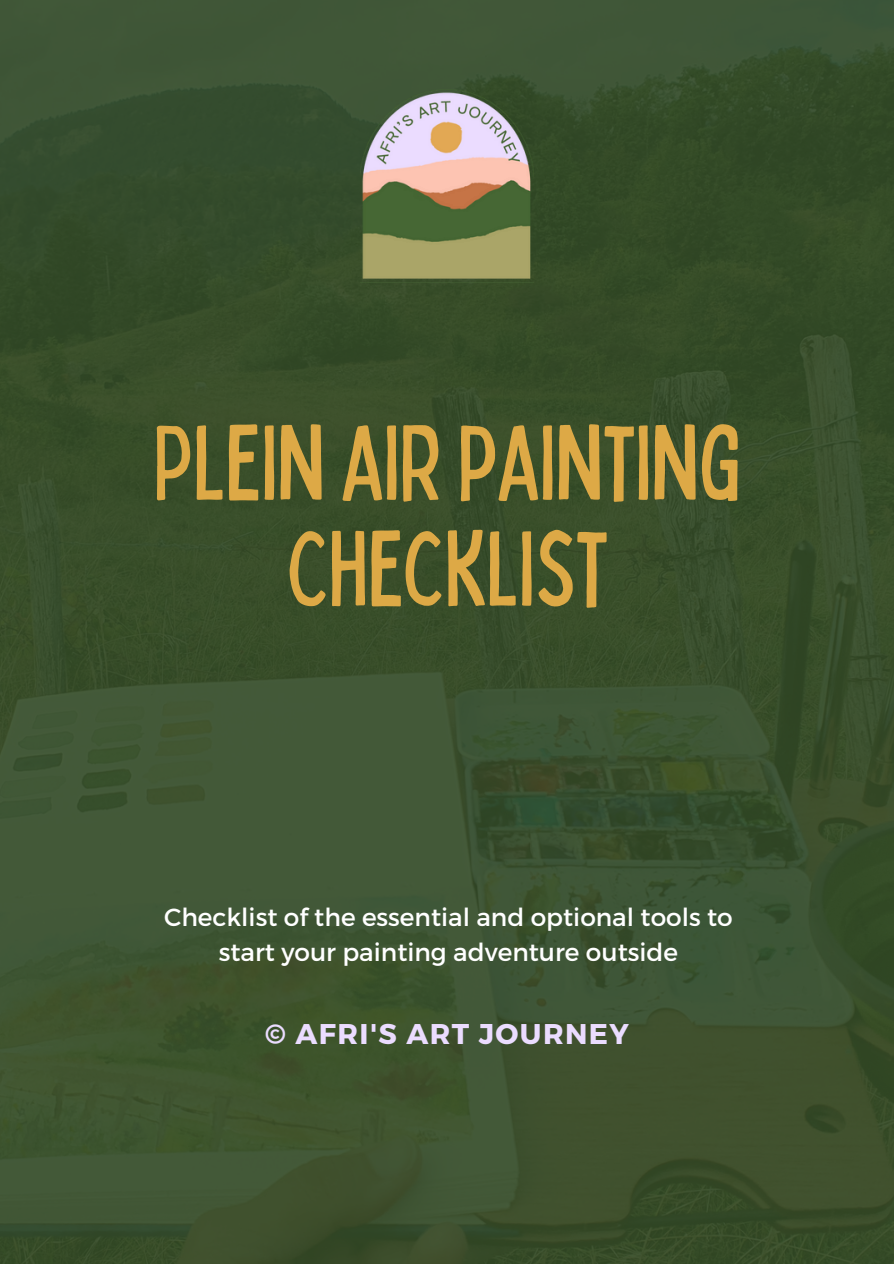
<style>
.page{position:relative;width:894px;height:1264px;background:#fff}
.page>*{position:absolute;margin:0;border:0;box-sizing:border-box;transform-origin:0 0}
.t1{font:condensed 106.5px/105.9px "Bobby Jones";color:#dda946;text-align:center}
.t2{font:700 28.5px "Montserrat";letter-spacing:.05em;color:#ebdcff}
.t3{font:24.75px/34.8px "Montserrat";color:#fff;text-align:center}
</style>
<div class="page">
<img style="left:0;top:0;width:893px;height:1263px">
<img style="left:361px;top:89px;width:172px;height:193px">
<p class="t1" style="left:153px;top:405px;width:588px">PLEIN AIRPAINTING<br>CHECKLIST</p>
<p class="t3" style="left:164px;top:898px;width:570px">Checklist of the essential and optional tools to start your painting adventure outside</p>
<p class="t2" style="left:265px;top:1014px;width:365px">© AFRI'S ART JOURNEY</p>
</div>
